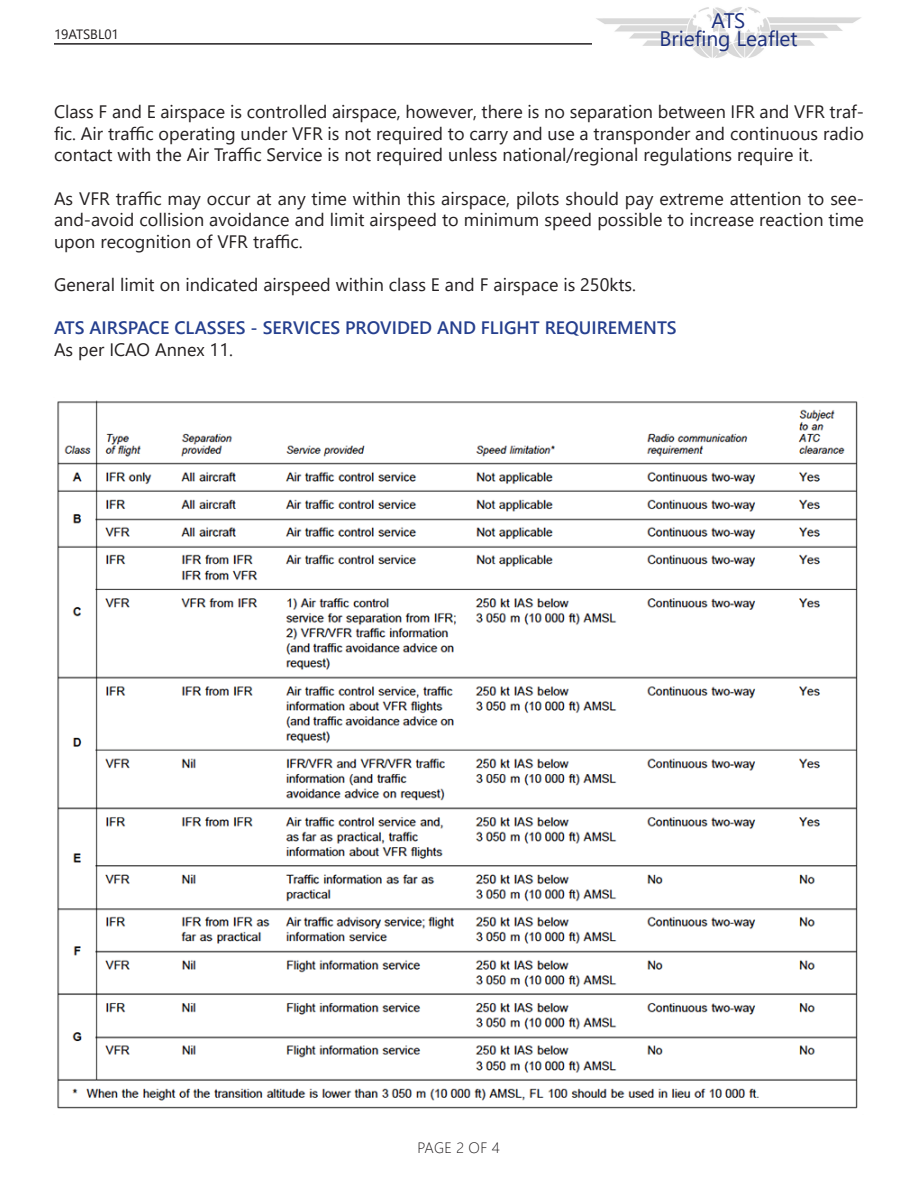
<style>
.page{position:relative;width:918px;height:1188px;background:#fff}
.page>*{position:absolute;margin:0;border:0;box-sizing:border-box;transform-origin:0 0}
.t1{font:21px "Segoe UI";color:#1c2f7e}
.Body_Text{font:18px/21.6px "Segoe UI";color:#231f20;text-align:justify}
.Body_Text-2{font:600 18px "Segoe UI";color:#253f8e}
.t2{font:300 15px "Segoe UI";letter-spacing:.025em;color:#231f20}
.t3{font:13.5px "Segoe UI";color:#231f20}
</style>
<div class="page">
<hr style="left:54px;top:43px;width:810px;height:2px;background:#231f20">
<img style="left:592px;top:7px;width:272px;height:51px">
<img style="left:57px;top:400px;width:801px;height:709px">
<p class="t1" style="left:712px;top:1px;width:35px">ATS</p>
<p class="t3" style="left:54px;top:21px;width:66px">19ATSBL01</p>
<p class="t1" style="left:659px;top:19px;width:140px">Briefing Leaflet</p>
<p class="Body_Text" style="left:54px;top:99px;width:812px">Class F and E airspace is controlled airspace, however, there is no separation between IFR and VFR traf&shy;fic. Air traffic operating under VFR is not required to carry and use a transponder and continuous radio contact with the Air Traffic Service is not required unless national/regional regulations require it.</p>
<p class="Body_Text" style="left:54px;top:186px;width:811px">As VFR traffic may occur at any time within this airspace, pilots should pay extreme attention to see&shy;and-avoid collision avoidance and limit airspeed to minimum speed possible to increase reaction time upon recognition of VFR traffic.</p>
<p class="Body_Text" style="left:54px;top:272px;width:583px">General limit on indicated airspeed within class E and F airspace is 250kts.</p>
<p class="Body_Text-2" style="left:54px;top:311px;width:624px">ATS AIRSPACE CLASSES - SERVICES PROVIDED AND FLIGHT REQUIREMENTS</p>
<p class="Body_Text" style="left:54px;top:337px;width:180px">As per ICAO Annex 11.</p>
<p class="t2" style="left:418px;top:1133px;width:84px">PAGE 2 OF 4</p>
</div>
